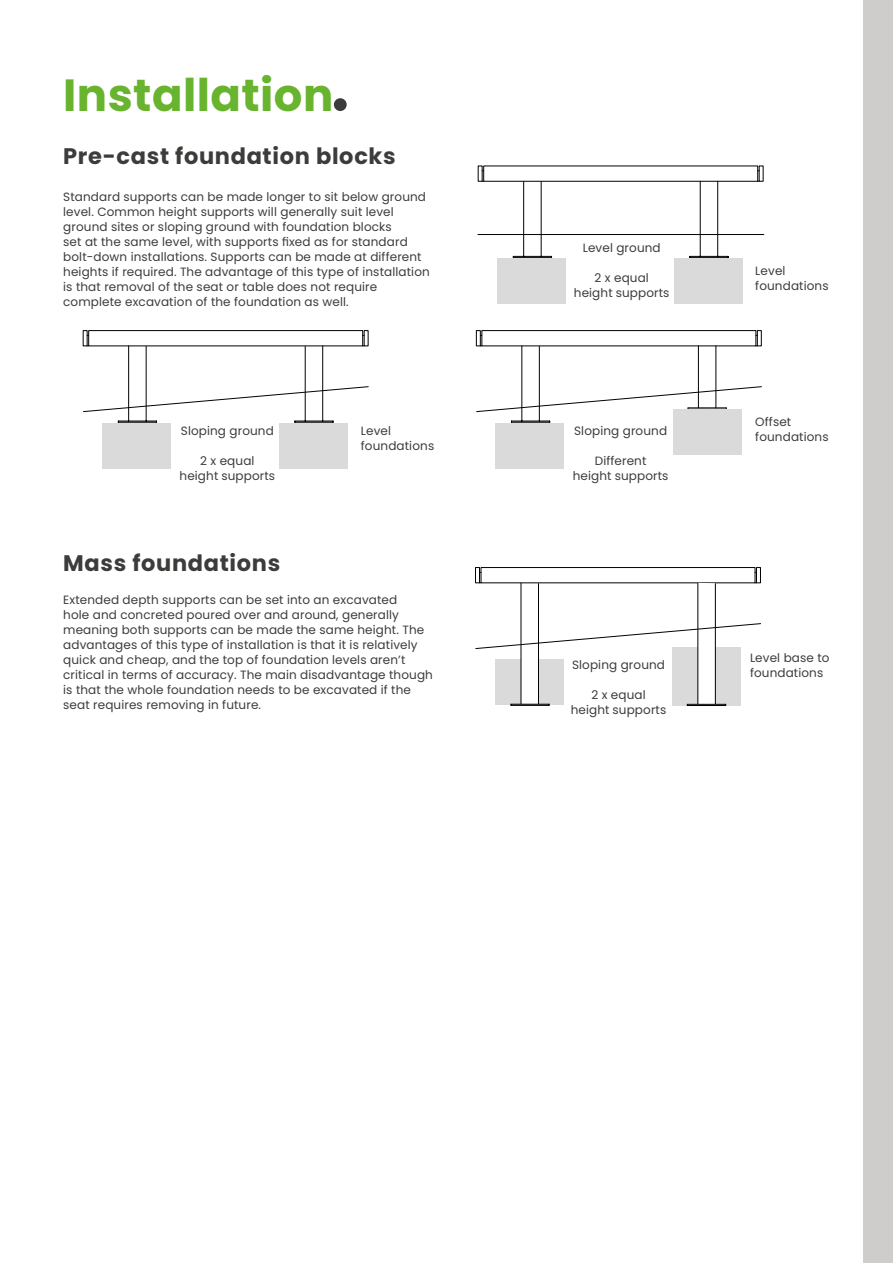
<style>
.page{position:relative;width:893px;height:1263px;background:#fff}
.page>*{position:absolute;margin:0;border:0;box-sizing:border-box;transform-origin:0 0}
.t1{font:700 45px "Poppins";letter-spacing:.01em;color:#69b42e}
.t2{font:700 22.5px "Poppins";letter-spacing:.03em;color:#3d3c3b}
.t3{font:12px/15px "Poppins";letter-spacing:.01em;color:#3d3c3b}
</style>
<div class="page">
<div style="left:863px;top:0;width:30px;height:1263px;background:#cfcdcc"></div>
<hr style="left:717px;top:181px;width:1px;height:75px;background:#020203">
<hr style="left:700px;top:181px;width:1px;height:75px;background:#020203">
<hr style="left:541px;top:181px;width:1px;height:75px;background:#020203">
<hr style="left:523px;top:181px;width:1px;height:75px;background:#020203">
<hr style="left:513px;top:257px;width:39px;height:1px;background:#020203">
<hr style="left:513px;top:256px;width:39px;height:1px;background:#020203">
<hr style="left:690px;top:256px;width:38px;height:1px;background:#020203">
<hr style="left:690px;top:257px;width:38px;height:1px;background:#020203">
<div style="left:497px;top:258px;width:69px;height:46px;background:#dadada"></div>
<hr style="left:478px;top:234px;width:286px;height:1px;background:#020203">
<div style="left:674px;top:258px;width:69px;height:46px;background:#dadada"></div>
<div style="left:334px;top:98px;width:13px;height:13px;background:#3d3c3b;border-radius:50%"></div>
<hr style="left:322px;top:346px;width:1px;height:75px;background:#020203">
<hr style="left:305px;top:346px;width:1px;height:75px;background:#020203">
<hr style="left:146px;top:346px;width:1px;height:75px;background:#020203">
<hr style="left:128px;top:346px;width:1px;height:75px;background:#020203">
<hr style="left:118px;top:422px;width:39px;height:1px;background:#020203">
<hr style="left:118px;top:421px;width:39px;height:1px;background:#020203">
<hr style="left:295px;top:421px;width:38px;height:1px;background:#020203">
<hr style="left:295px;top:422px;width:38px;height:1px;background:#020203">
<div style="left:89px;top:330px;width:274px;height:16px;border:1px solid #020203"></div>
<div style="left:102px;top:423px;width:69px;height:45px;background:#dadada"></div>
<svg style="left:83px;top:386px;width:286px;height:26px"></svg>
<div style="left:280px;top:423px;width:68px;height:45px;background:#dadada"></div>
<hr style="left:539px;top:346px;width:1px;height:75px;background:#020203">
<hr style="left:522px;top:346px;width:1px;height:75px;background:#020203">
<hr style="left:511px;top:422px;width:39px;height:1px;background:#020203">
<hr style="left:511px;top:421px;width:39px;height:1px;background:#020203">
<div style="left:482px;top:330px;width:274px;height:16px;border:1px solid #020203"></div>
<div style="left:476px;top:330px;width:4px;height:16px;border:1px solid #020203"></div>
<div style="left:757px;top:330px;width:4px;height:16px;border:1px solid #020203"></div>
<div style="left:495px;top:423px;width:69px;height:45px;background:#dadada"></div>
<svg style="left:476px;top:386px;width:286px;height:26px"></svg>
<hr style="left:698px;top:346px;width:1px;height:62px;background:#020203">
<hr style="left:716px;top:346px;width:1px;height:62px;background:#020203">
<div style="left:673px;top:409px;width:69px;height:46px;background:#dadada"></div>
<div style="left:481px;top:567px;width:274px;height:16px;border:1px solid #020203"></div>
<div style="left:475px;top:567px;width:5px;height:16px;border:1px solid #020203"></div>
<div style="left:756px;top:567px;width:5px;height:16px;border:1px solid #020203"></div>
<svg style="left:475px;top:582px;width:286px;height:124px"></svg>
<div style="left:511px;top:704px;width:38px;height:1px;border:1px solid #000"></div>
<div style="left:687px;top:704px;width:39px;height:2px;border:1px solid #000"></div>
<h1 class="t1" style="left:63px;top:69px;width:272px">Installation</h1>
<h2 class="t2" style="left:63px;top:143px;width:334px">Pre-cast foundation blocks</h2>
<p class="t3" style="left:63px;top:189px;width:368px">Standard supports can be made longer to sit below ground level. Common height supports will generally suit level ground sites or sloping ground with foundation blocks<br>set at the same level, with supports fixed as for standard bolt-down installations. Supports can be made at different heights if required. The advantage of this type of installation is that removal of the seat or table does not require complete excavation of the foundation as well.</p>
<p class="t3" style="left:181px;top:423px;width:95px">Sloping ground</p>
<p class="t3" style="left:180px;top:453px;width:97px;text-align:center">2 x equal height supports</p>
<h2 class="t2" style="left:63px;top:550px;width:219px">Mass foundations</h2>
<p class="t3" style="left:361px;top:424px;width:75px">Level foundations</p>
<p class="t3" style="left:63px;top:592px;width:371px">Extended depth supports can be set into an excavated<br>hole and concreted poured over and around, generally meaning both supports can be made the same height. The advantages of this type of installation is that it is relatively quick and cheap, and the top of foundation levels aren’t critical in terms of accuracy. The main disadvantage though is that the whole foundation needs to be excavated if the seat requires removing in future.</p>
<p class="t3" style="left:583px;top:240px;width:80px">Level ground</p>
<p class="t3" style="left:574px;top:270px;width:97px;text-align:center">2 x equal height supports</p>
<p class="t3" style="left:574px;top:423px;width:95px">Sloping ground</p>
<p class="t3" style="left:573px;top:453px;width:97px;text-align:center">Different<br>height supports</p>
<p class="t3" style="left:572px;top:657px;width:95px">Sloping ground</p>
<p class="t3" style="left:571px;top:687px;width:97px;text-align:center">2 x equal height supports</p>
<p class="t3" style="left:755px;top:263px;width:75px">Level foundations</p>
<p class="t3" style="left:755px;top:414px;width:75px">Offset foundations</p>
<p class="t3" style="left:750px;top:650px;width:81px">Level base to foundations</p>
</div>
